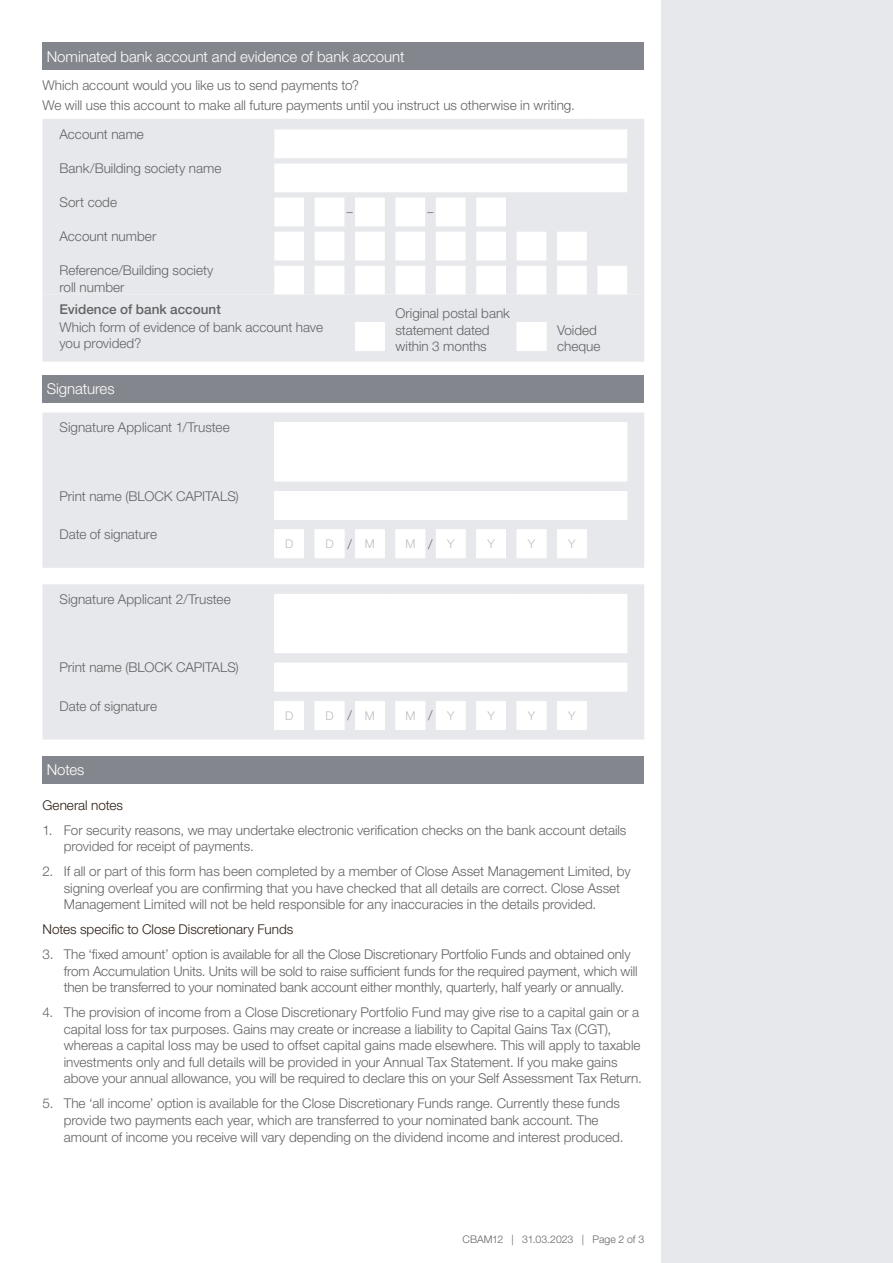
<style>
.page{position:relative;width:893px;height:1263px;background:#fff}
.page>*{position:absolute;margin:0;border:0;box-sizing:border-box;transform-origin:0 0}
.Section_head_white{font:300 15px "Helvetica Neue LT Pro";letter-spacing:-.005em;color:#fff}
.Bodytext{font:300 13.5px/16.5px "Helvetica Neue LT Pro";color:#636366}
.Bodytext-2{font:300 13.5px "Helvetica Neue LT Pro";color:#2b1d13}
.Bodytext-3{font:500 13.5px "Helvetica Neue LT Pro";color:#636366}
.DD_MM_YY_box{font:300 12px "Helvetica Neue LT Pro";color:#bcbdc0}
.DD_MM_YY_box-2{font:300 12px "Helvetica Neue LT Pro";color:#636366}
.t1{font:300 10.5px "Helvetica Neue LT Pro";color:#636366}
</style>
<div class="page">
<div style="left:661px;top:0;width:232px;height:1263px;background:#e7e8eb"></div>
<div style="left:43px;top:43px;width:601px;height:27px;background:#83868c"></div>
<svg style="left:43px;top:119px;width:601px;height:176px;fill:#e7e8eb"></svg>
<div style="left:43px;top:295px;width:601px;height:67px;background:#e7e8eb"></div>
<div style="left:43px;top:375px;width:601px;height:28px;background:#83868c"></div>
<div style="left:43px;top:412px;width:601px;height:156px;background:#e7e8eb"></div>
<svg style="left:274px;top:422px;width:353px;height:136px"></svg>
<div style="left:43px;top:584px;width:601px;height:155px;background:#e7e8eb"></div>
<svg style="left:274px;top:594px;width:353px;height:136px"></svg>
<div style="left:43px;top:756px;width:601px;height:28px;background:#83868c"></div>
<p class="Section_head_white" style="left:47px;top:47px;width:359px">Nominated bank account and evidence of bank account</p>
<p class="Bodytext" style="left:43px;top:76px;width:318px">Which account would you like us to send payments to?</p>
<p class="Bodytext" style="left:43px;top:97px;width:534px">We will use this account to make all future payments until you instruct us otherwise in writing.</p>
<p class="Bodytext" style="left:60px;top:126px;width:86px">Account name</p>
<p class="Bodytext" style="left:60px;top:160px;width:163px">Bank/Building society name</p>
<p class="Bodytext" style="left:60px;top:194px;width:59px">Sort code</p>
<p class="DD_MM_YY_box-2" style="left:347px;top:205px;width:7px">–</p>
<p class="DD_MM_YY_box-2" style="left:428px;top:205px;width:7px">–</p>
<p class="Bodytext" style="left:60px;top:228px;width:98px">Account number</p>
<p class="Bodytext" style="left:60px;top:262px;width:155px">Reference/Building society roll number</p>
<p class="Bodytext-3" style="left:60px;top:301px;width:163px">Evidence of bank account</p>
<p class="Bodytext" style="left:395px;top:305px;width:116px">Original postal bank statement dated within 3 months</p>
<p class="Bodytext" style="left:60px;top:319px;width:265px">Which form of evidence of bank account have you provided?</p>
<p class="Bodytext" style="left:557px;top:321px;width:45px">Voided cheque</p>
<p class="Section_head_white" style="left:47px;top:380px;width:69px">Signatures</p>
<p class="Bodytext" style="left:60px;top:418px;width:172px">Signature Applicant 1/Trustee</p>
<p class="Bodytext" style="left:60px;top:487px;width:181px">Print name (BLOCK CAPITALS)</p>
<p class="Bodytext" style="left:60px;top:526px;width:99px">Date of signature</p>
<p class="Bodytext" style="left:60px;top:590px;width:173px">Signature Applicant 2/Trustee</p>
<p class="Bodytext" style="left:60px;top:659px;width:181px">Print name (BLOCK CAPITALS)</p>
<p class="Bodytext" style="left:60px;top:697px;width:99px">Date of signature</p>
<p class="DD_MM_YY_box" style="left:285px;top:536px;width:10px">D</p>
<p class="DD_MM_YY_box" style="left:325px;top:536px;width:10px">D</p>
<p class="Bodytext" style="left:347px;top:535px;width:6px">/</p>
<p class="DD_MM_YY_box" style="left:365px;top:536px;width:11px">M</p>
<p class="DD_MM_YY_box" style="left:405px;top:536px;width:11px">M</p>
<p class="Bodytext" style="left:428px;top:535px;width:6px">/</p>
<p class="DD_MM_YY_box" style="left:447px;top:536px;width:9px">Y</p>
<p class="DD_MM_YY_box" style="left:487px;top:536px;width:9px">Y</p>
<p class="DD_MM_YY_box" style="left:528px;top:536px;width:9px">Y</p>
<p class="DD_MM_YY_box" style="left:568px;top:536px;width:9px">Y</p>
<p class="DD_MM_YY_box" style="left:285px;top:708px;width:10px">D</p>
<p class="DD_MM_YY_box" style="left:325px;top:708px;width:10px">D</p>
<p class="Bodytext" style="left:347px;top:707px;width:6px">/</p>
<p class="DD_MM_YY_box" style="left:365px;top:708px;width:11px">M</p>
<p class="DD_MM_YY_box" style="left:405px;top:708px;width:11px">M</p>
<p class="Bodytext" style="left:428px;top:707px;width:6px">/</p>
<p class="DD_MM_YY_box" style="left:447px;top:708px;width:9px">Y</p>
<p class="DD_MM_YY_box" style="left:487px;top:708px;width:9px">Y</p>
<p class="DD_MM_YY_box" style="left:528px;top:708px;width:9px">Y</p>
<p class="DD_MM_YY_box" style="left:568px;top:708px;width:9px">Y</p>
<p class="Section_head_white" style="left:47px;top:761px;width:39px">Notes</p>
<p class="Bodytext-2" style="left:43px;top:797px;width:82px">General notes</p>
<p class="Bodytext" style="left:64px;top:822px;width:564px;text-indent:-21px">1. For security reasons, we may undertake electronic verification checks on the bank account details provided for receipt of payments.</p>
<p class="Bodytext" style="left:64px;top:863px;width:568px;text-indent:-21px">2. If all or part of this form has been completed by a member of Close Asset Management Limited, by signing overleaf you are confirming that you have checked that all details are correct. Close Asset<br>Management Limited will not be held responsible for any inaccuracies in the details provided.</p>
<p class="Bodytext-2" style="left:43px;top:921px;width:252px">Notes specific to Close Discretionary Funds</p>
<p class="Bodytext" style="left:64px;top:946px;width:575px;text-indent:-21px">3. The ‘fixed amount’ option is available for all the Close Discretionary Portfolio Funds and obtained only from Accumulation Units. Units will be sold to raise sufficient funds for the required payment, which will then be transferred to your nominated bank account either monthly, quarterly, half yearly or annually.</p>
<p class="Bodytext" style="left:64px;top:1004px;width:580px;text-indent:-21px">4. The provision of income from a Close Discretionary Portfolio Fund may give rise to a capital gain or a capital loss for tax purposes. Gains may create or increase a liability to Capital Gains Tax (CGT), whereas a capital loss may be used to offset capital gains made elsewhere. This will apply to taxable investments only and full details will be provided in your Annual Tax Statement. If you make gains above your annual allowance, you will be required to declare this on your Self Assessment Tax Return.</p>
<p class="Bodytext" style="left:64px;top:1095px;width:561px;text-indent:-21px">5. The ‘all income’ option is available for the Close Discretionary Funds range. Currently these funds provide two payments each year, which are transferred to your nominated bank account. The amount of income you receive will vary depending on the dividend income and interest produced.</p>
<p class="t1" style="left:463px;top:1233px;width:183px">CBAM12 | 31.03.2023 | Page 2 of 3</p>
</div>
